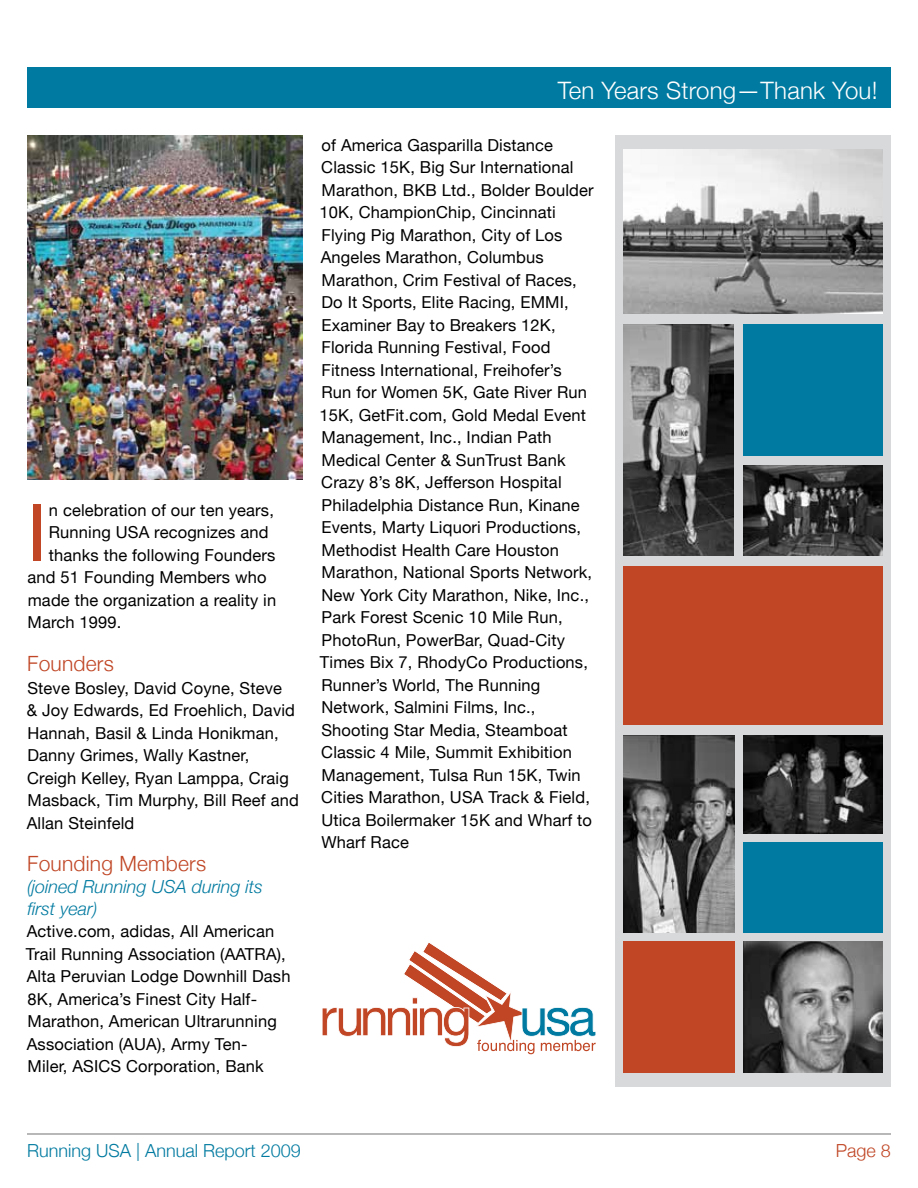
<style>
.page{position:relative;width:918px;height:1188px;background:#fff}
.page>*{position:absolute;margin:0;border:0;box-sizing:border-box;transform-origin:0 0}
.t1{font:79.5px "Helvetica Neue";color:#c04625}
.t2{font:300 24px "Helvetica Neue";letter-spacing:.01em;color:#fff}
.t3{font:300 21px "Helvetica Neue";letter-spacing:.01em;color:#c04625}
.t4{font:italic 300 18px/21.6px "Helvetica Neue";color:#007aa0}
.t5{font:300 18px "Helvetica Neue";color:#007aa0}
.t6{font:300 18px "Helvetica Neue";color:#c04625}
.t7{font:16.5px/22.5px "Helvetica Neue";letter-spacing:.01em;color:#000}
</style>
<div class="page">
<div style="left:615px;top:135px;width:276px;height:952px;background:#d7d9da"></div>
<hr style="left:27px;top:1134px;width:864px;height:1px;background:#717174">
<div style="left:27px;top:68px;width:864px;height:40px;background:#007aa0"></div>
<img style="left:27px;top:135px;width:276px;height:345px">
<svg style="left:322px;top:943px;width:274px;height:111px"></svg>
<img style="left:623px;top:149px;width:260px;height:165px">
<img style="left:623px;top:324px;width:111px;height:231px">
<img style="left:743px;top:941px;width:140px;height:132px">
<img style="left:623px;top:735px;width:112px;height:198px">
<img style="left:743px;top:465px;width:140px;height:91px">
<img style="left:743px;top:735px;width:140px;height:99px">
<div style="left:743px;top:324px;width:140px;height:131px;background:#007aa0"></div>
<div style="left:623px;top:566px;width:260px;height:159px;background:#c04625"></div>
<div style="left:743px;top:842px;width:140px;height:91px;background:#007aa0"></div>
<div style="left:623px;top:941px;width:112px;height:132px;background:#c04625"></div>
<h1 class="t1" style="left:27px;top:485px;width:22px">I</h1>
<p class="t7" style="left:49px;top:499px;width:226px">n celebration of our ten years,</p>
<p class="t7" style="left:49px;top:521px;width:221px">Running USA recognizes and</p>
<p class="t7" style="left:49px;top:544px;width:228px">thanks the following Founders</p>
<p class="t7" style="left:28px;top:566px;width:241px">and 51 Founding Members who</p>
<p class="t7" style="left:28px;top:589px;width:250px">made the organization a reality in</p>
<p class="t7" style="left:27px;top:611px;width:95px">March 1999.</p>
<p class="t3" style="left:27px;top:651px;width:88px">Founders</p>
<p class="t7" style="left:27px;top:676px;width:274px">Steve Bosley, David Coyne, Steve<br>&amp; Joy Edwards, Ed Froehlich, David<br>Hannah, Basil &amp; Linda Honikman,<br>Danny Grimes, Wally Kastner,<br>Creigh Kelley, Ryan Lamppa, Craig<br>Masback, Tim Murphy, Bill Reef and<br>Allan Steinfeld</p>
<p class="t3" style="left:27px;top:851px;width:180px">Founding Members</p>
<p class="t4" style="left:27px;top:876px;width:237px">(joined Running USA during its first year)</p>
<p class="t7" style="left:26px;top:920px;width:266px">Active.com, adidas, All American Trail Running Association (AATRA), Alta Peruvian Lodge Downhill Dash 8K, America’s Finest City Half-Marathon, American Ultrarunning Association (AUA), Army Ten-Miler, ASICS Corporation, Bank</p>
<h2 class="t2" style="left:558px;top:76px;width:321px">Ten Years Strong—Thank You!</h2>
<p class="t7" style="left:319px;top:133px;width:276px">of America Gasparilla Distance<br>Classic 15K, Big Sur International<br>Marathon, BKB Ltd., Bolder Boulder<br>10K, ChampionChip, Cincinnati<br>Flying Pig Marathon, City of Los<br>Angeles Marathon, Columbus<br>Marathon, Crim Festival of Races,<br>Do It Sports, Elite Racing, EMMI,<br>Examiner Bay to Breakers 12K,<br>Florida Running Festival, Food<br>Fitness International, Freihofer’s<br>Run for Women 5K, Gate River Run<br>15K, GetFit.com, Gold Medal Event<br>Management, Inc., Indian Path<br>Medical Center &amp; SunTrust Bank<br>Crazy 8’s 8K, Jefferson Hospital<br>Philadelphia Distance Run, Kinane<br>Events, Marty Liquori Productions,<br>Methodist Health Care Houston<br>Marathon, National Sports Network,<br>New York City Marathon, Nike, Inc.,<br>Park Forest Scenic 10 Mile Run,<br>PhotoRun, PowerBar, Quad-City<br>Times Bix 7, RhodyCo Productions,<br>Runner’s World, The Running<br>Network, Salmini Films, Inc.,<br>Shooting Star Media, Steamboat<br>Classic 4 Mile, Summit Exhibition<br>Management, Tulsa Run 15K, Twin<br>Cities Marathon, USA Track &amp; Field,<br>Utica Boilermaker 15K and Wharf to<br>Wharf Race</p>
<p class="t5" style="left:27px;top:1140px;width:275px">Running USA | Annual Report 2009</p>
<p class="t6" style="left:836px;top:1140px;width:57px">Page 8</p>
</div>
